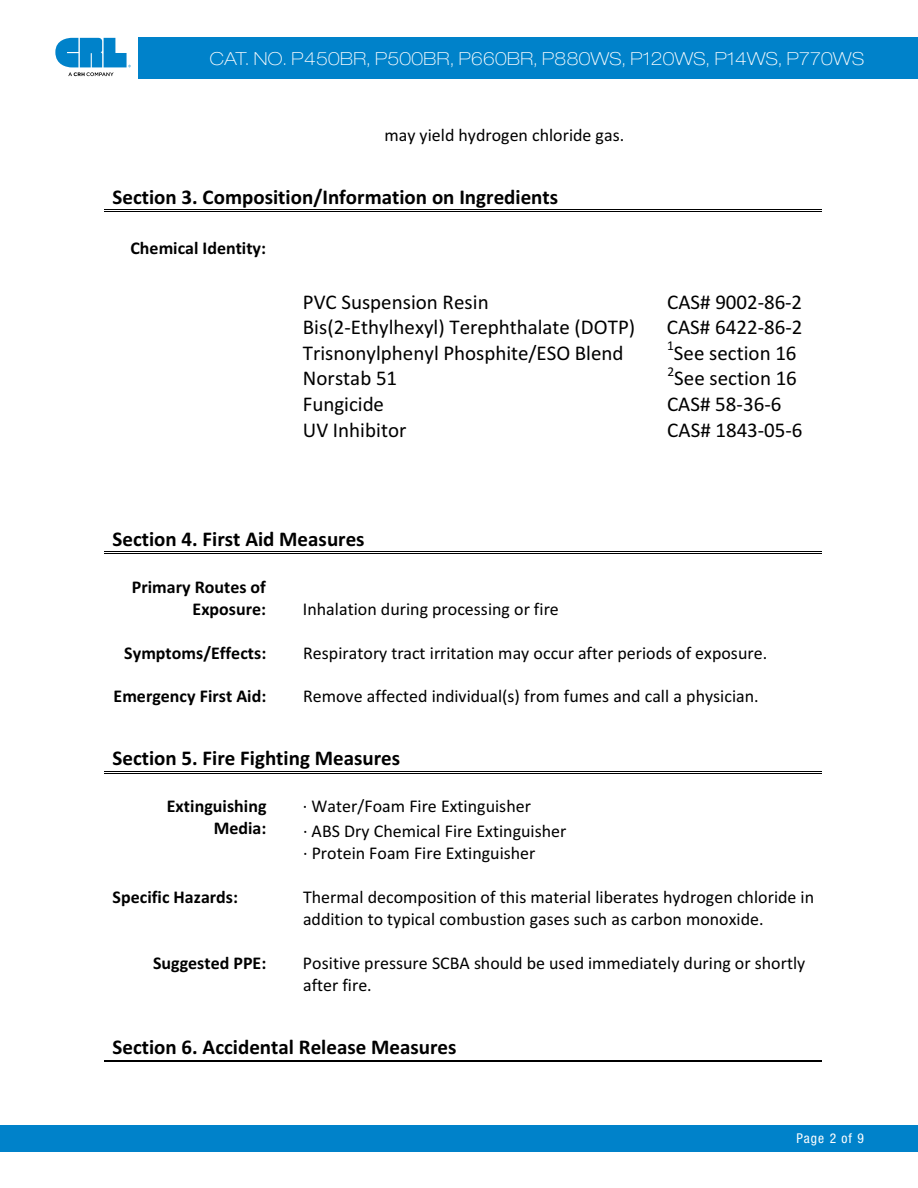
<style>
.page{position:relative;width:918px;height:1188px;background:#fff}
.page>*{position:absolute;margin:0;border:0;box-sizing:border-box;transform-origin:0 0}
.t1{font:21px "Calibri";color:#000}
.t2{font:700 21px "Calibri";color:#000}
.t3{font:18px/21.9px "Calibri";color:#000}
.t4{font:700 18px/21.9px "Calibri";color:#000;text-align:right}
.t5{font:100 expanded 18px "Helvetica Neue";letter-spacing:.02em;color:#fff}
.t6{font:condensed 13.5px "Helvetica Neue";letter-spacing:.08em;color:#fff}
.t7{font:13.5px "Calibri";color:#000}
</style>
<div class="page">
<div style="left:139px;top:38px;width:779px;height:41px;background:#0082ca"></div>
<div style="left:0;top:1125px;width:918px;height:27px;background:#0082ca"></div>
<svg style="left:55px;top:38px;width:76px;height:38px"></svg>
<hr style="left:104px;top:210px;width:718px;height:1px;background:#000">
<hr style="left:104px;top:211px;width:718px;height:1px;background:#000">
<hr style="left:104px;top:551px;width:170px;height:1px;background:#000">
<hr style="left:104px;top:553px;width:170px;height:1px;background:#000">
<svg style="left:274px;top:551px;width:22px;height:3px"></svg>
<hr style="left:296px;top:551px;width:526px;height:1px;background:#000">
<hr style="left:296px;top:553px;width:526px;height:1px;background:#000">
<hr style="left:104px;top:771px;width:170px;height:1px;background:#000">
<hr style="left:104px;top:773px;width:170px;height:1px;background:#000">
<svg style="left:274px;top:771px;width:22px;height:3px"></svg>
<hr style="left:296px;top:771px;width:526px;height:1px;background:#000">
<hr style="left:296px;top:773px;width:526px;height:1px;background:#000">
<hr style="left:104px;top:1060px;width:170px;height:1px;background:#000">
<hr style="left:104px;top:1061px;width:170px;height:1px;background:#000">
<svg style="left:274px;top:1060px;width:22px;height:2px"></svg>
<hr style="left:296px;top:1060px;width:526px;height:1px;background:#000">
<hr style="left:296px;top:1061px;width:526px;height:1px;background:#000">
<p class="t5" style="left:210px;top:48px;width:656px">CAT. NO. P450BR, P500BR, P660BR, P880WS, P120WS, P14WS, P770WS</p>
<p class="t3" style="left:385px;top:125px;width:241px">may yield hydrogen chloride gas.</p>
<p class="t2" style="left:112px;top:189px;width:447px">Section 3. Composition/Information on Ingredients</p>
<p class="t4" style="left:130px;top:239px;width:137px">Chemical Identity:</p>
<p class="t1" style="left:303px;top:294px;width:187px">PVC Suspension Resin</p>
<p class="t1" style="left:667px;top:294px;width:137px">CAS# 9002-86-2</p>
<p class="t1" style="left:303px;top:319px;width:334px">Bis(2-Ethylhexyl) Terephthalate (DOTP)</p>
<p class="t1" style="left:667px;top:319px;width:137px">CAS# 6422-86-2</p>
<p class="t1" style="left:303px;top:345px;width:322px">Trisnonylphenyl Phosphite/ESO Blend</p>
<p class="t7" style="left:667px;top:340px;width:8px">1</p>
<p class="t1" style="left:674px;top:345px;width:124px">See section 16</p>
<p class="t1" style="left:303px;top:370px;width:96px">Norstab 51</p>
<p class="t7" style="left:667px;top:366px;width:8px">2</p>
<p class="t1" style="left:674px;top:370px;width:124px">See section 16</p>
<p class="t1" style="left:303px;top:396px;width:83px">Fungicide</p>
<p class="t1" style="left:667px;top:396px;width:116px">CAS# 58-36-6</p>
<p class="t1" style="left:303px;top:422px;width:105px">UV Inhibitor</p>
<p class="t1" style="left:667px;top:422px;width:137px">CAS# 1843-05-6</p>
<p class="t2" style="left:112px;top:530px;width:254px">Section 4. First Aid Measures</p>
<p class="t4" style="left:132px;top:577px;width:136px">Primary Routes of<br>Exposure:</p>
<p class="t3" style="left:303px;top:599px;width:258px">Inhalation during processing or fire</p>
<p class="t4" style="left:124px;top:643px;width:143px">Symptoms/Effects:</p>
<p class="t3" style="left:303px;top:643px;width:466px">Respiratory tract irritation may occur after periods of exposure.</p>
<p class="t4" style="left:114px;top:687px;width:154px">Emergency First Aid:</p>
<p class="t3" style="left:303px;top:687px;width:457px">Remove affected individual(s) from fumes and call a physician.</p>
<p class="t2" style="left:112px;top:750px;width:289px">Section 5. Fire Fighting Measures</p>
<p class="t4" style="left:167px;top:797px;width:101px">Extinguishing</p>
<p class="t3" style="left:303px;top:797px;width:230px">∙ Water/Foam Fire Extinguisher</p>
<p class="t4" style="left:214px;top:819px;width:54px">Media:</p>
<p class="t3" style="left:303px;top:821px;width:265px">∙ ABS Dry Chemical Fire Extinguisher ∙ Protein Foam Fire Extinguisher</p>
<p class="t4" style="left:113px;top:887px;width:127px">Specific Hazards:</p>
<p class="t3" style="left:303px;top:887px;width:513px">Thermal decomposition of this material liberates hydrogen chloride in addition to typical combustion gases such as carbon monoxide.</p>
<p class="t4" style="left:153px;top:953px;width:115px">Suggested PPE:</p>
<p class="t3" style="left:303px;top:953px;width:504px">Positive pressure SCBA should be used immediately during or shortly after fire.</p>
<p class="t2" style="left:112px;top:1039px;width:346px">Section 6. Accidental Release Measures</p>
<p class="t6" style="left:796px;top:1131px;width:69px">Page 2 of 9</p>
</div>
